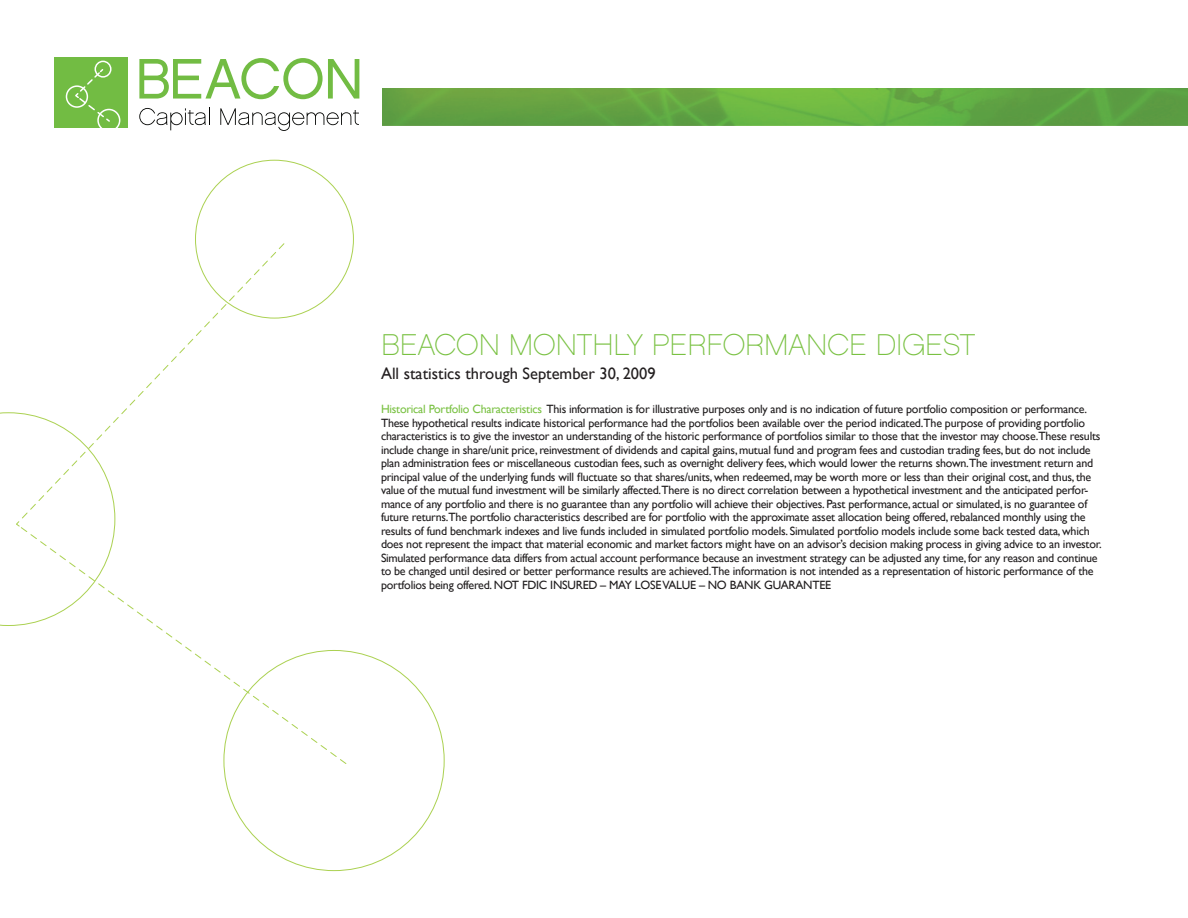
<style>
.page{position:relative;width:1188px;height:918px;background:#fff}
.page>*{position:absolute;margin:0;border:0;box-sizing:border-box;transform-origin:0 0}
.t1{font:30px "Chalet Paris Nineteen Sixty";color:#79c142}
.t2{font:16.5px "Gill Sans";color:#231f20}
.t3{font:12px/13.5px "Gill Sans";letter-spacing:-.02em;color:#201d1e}
.s1{color:#79c142}
</style>
<div class="page">
<svg style="left:0;top:160px;width:445px;height:711px"></svg>
<svg style="left:139px;top:58px;width:220px;height:41px"></svg>
<div style="left:54px;top:57px;width:73px;height:71px;background:#72bc43"></div>
<svg style="left:65px;top:60px;width:56px;height:68px"></svg>
<svg style="left:139px;top:107px;width:71px;height:23px"></svg>
<svg style="left:220px;top:108px;width:139px;height:23px"></svg>
<img style="left:383px;top:88px;width:805px;height:38px">
<h1 class="t1" style="left:381px;top:328px;width:428px">BEACON MONTHLY PERFORMANCE</h1>
<h1 class="t1" style="left:876px;top:328px;width:101px">DIGEST</h1>
<h2 class="t2" style="left:381px;top:364px;width:276px">All statistics through September 30, 2009</h2>
<p class="t3" style="left:381px;top:402px;width:722px"><span class="s1">Historical Portfolio Characteristics</span> This information is for illustrative purposes only and is no indication of future portfolio composition or performance.<br>These hypothetical results indicate historical performance had the portfolios been available over the period indicated.The purpose of providing portfolio characteristics is to give the investor an understanding of the historic performance of portfolios similar to those that the investor may choose.These results include change in share/unit price, reinvestment of dividends and capital gains, mutual fund and program fees and custodian trading fees, but do not include plan administration fees or miscellaneous custodian fees, such as overnight delivery fees, which would lower the returns shown.The investment return and principal value of the underlying funds will fluctuate so that shares/units, when redeemed, may be worth more or less than their original cost, and thus, the value of the mutual fund investment will be similarly affected.There is no direct correlation between a hypothetical investment and the anticipated perfor&shy;mance of any portfolio and there is no guarantee than any portfolio will achieve their objectives. Past performance, actual or simulated, is no guarantee of future returns.The portfolio characteristics described are for portfolio with the approximate asset allocation being offered, rebalanced monthly using the results of fund benchmark indexes and live funds included in simulated portfolio models. Simulated portfolio models include some back tested data, which does not represent the impact that material economic and market factors might have on an advisor’s decision making process in giving advice to an investor.<br>Simulated performance data differs from actual account performance because an investment strategy can be adjusted any time, for any reason and continue to be changed until desired or better performance results are achieved.The information is not intended as a representation of historic performance of the portfolios being offered. NOT FDIC INSURED – MAY LOSE VALUE – NO BANK GUARANTEE</p>
</div>
